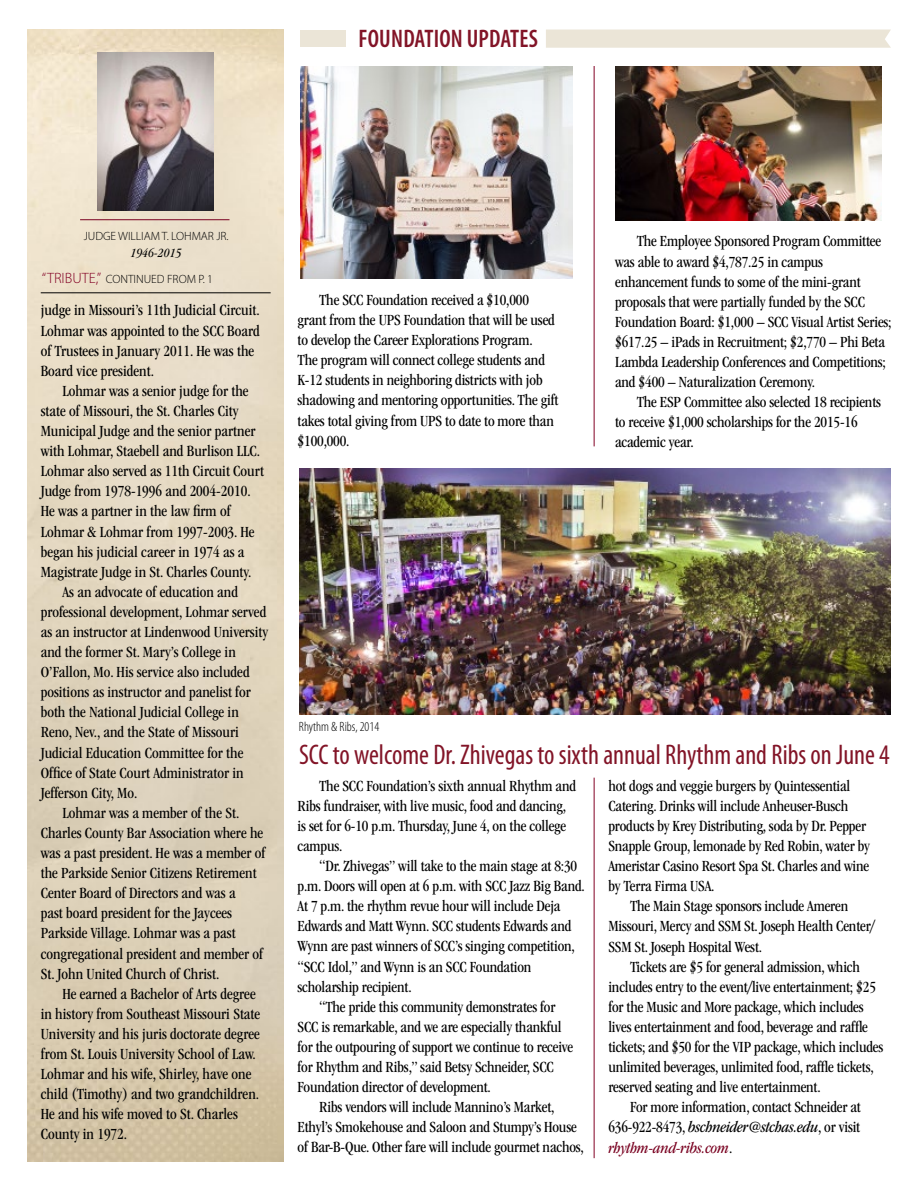
<style>
.page{position:relative;width:918px;height:1188px;background:#fff}
.page>*{position:absolute;margin:0;border:0;box-sizing:border-box;transform-origin:0 0}
.t1{font:condensed 28.5px "Myriad Pro";color:#821427;scale:.95 1}
.t2{font:600 condensed 25.5px "Myriad Pro";letter-spacing:.01em;color:#821427;scale:.95 1}
.t3{font:condensed 16.05px/20.1px "ITC Garamond Std";letter-spacing:-.01em;color:#000}
.t4{font:300 condensed 13.5px "Myriad Pro";color:#000}
.t5{font:italic condensed 13.05px "ITC Garamond Std";color:#000}
.t6{font:300 12px "Myriad Pro";color:#000}
.s1{font-size:15px;color:#820024}
.s2{font-style:italic}
.s3{font-style:italic;color:#790020}
</style>
<div class="page">
<img style="left:27px;top:30px;width:256px;height:1131px">
<hr style="left:594px;top:66px;width:1px;height:380px;background:#820024">
<img style="left:299px;top:468px;width:591px;height:247px">
<hr style="left:594px;top:778px;width:1px;height:380px;background:#820024">
<hr style="left:41px;top:292px;width:230px;height:1px;background:#000">
<div style="left:546px;top:30px;width:345px;height:18px;background:#ebe5d7"></div>
<div style="left:300px;top:30px;width:46px;height:17px;background:#ebe5d7"></div>
<img style="left:98px;top:53px;width:116px;height:157px">
<hr style="left:80px;top:219px;width:150px;height:1px;background:#790020">
<img style="left:300px;top:66px;width:273px;height:212px">
<img style="left:615px;top:66px;width:267px;height:154px">
<h2 class="t2" style="left:359px;top:23px;width:191px">FOUNDATION UPDATES</h2>
<p class="t6" style="left:84px;top:229px;width:65px">JUDGE WI LLIAM</p>
<p class="t6" style="left:162px;top:229px;width:38px">T. LO HMAR</p>
<p class="t6" style="left:216px;top:229px;width:14px">JR .</p>
<p class="t5" style="left:130px;top:245px;width:53px">1946-2015</p>
<p class="t6" style="left:42px;top:272px;width:140px"><span class="s1">“TRIBUTE,”</span> CONTINUED FROM</p>
<p class="t6" style="left:199px;top:272px;width:16px">P. 1</p>
<p class="t3" style="left:41px;top:300px;width:221px">judge in Missouri’s 11th Judicial Circuit.<br>Lohmar was appointed to the SCC Board of Trustees in January 2011. He was the Board vice president.</p>
<p class="t3" style="left:62px;top:381px;width:188px">Lohmar was a senior judge for the</p>
<p class="t3" style="left:41px;top:401px;width:199px">state of Missouri, the St. Charles City</p>
<p class="t3" style="left:41px;top:421px;width:216px">Municipal Judge and the senior partner</p>
<p class="t3" style="left:41px;top:441px;width:221px">with Lohmar, Staebell and Burlison LLC.</p>
<p class="t3" style="left:41px;top:461px;width:225px">Lohmar also served as 11th Circuit Court</p>
<p class="t3" style="left:41px;top:481px;width:212px">Judge from 1978-1996 and 2004-2010.</p>
<p class="t3" style="left:41px;top:501px;width:191px">He was a partner in the law firm of</p>
<p class="t3" style="left:41px;top:521px;width:215px">Lohmar &amp; Lohmar from 1997-2003. He</p>
<p class="t3" style="left:41px;top:542px;width:205px">began his judicial career in 1974 as a</p>
<p class="t3" style="left:41px;top:562px;width:212px">Magistrate Judge in St. Charles County.</p>
<p class="t3" style="left:62px;top:582px;width:177px">As an advocate of education and</p>
<p class="t3" style="left:41px;top:602px;width:227px">professional development, Lohmar served</p>
<p class="t3" style="left:41px;top:622px;width:229px">as an instructor at Lindenwood University</p>
<p class="t3" style="left:41px;top:642px;width:197px">and the former St. Mary’s College in</p>
<p class="t3" style="left:41px;top:662px;width:210px">O’Fallon, Mo. His service also included</p>
<p class="t3" style="left:41px;top:682px;width:212px">positions as instructor and panelist for</p>
<p class="t3" style="left:41px;top:702px;width:200px">both the National Judicial College in</p>
<p class="t3" style="left:41px;top:722px;width:200px">Reno, Nev., and the State of Missouri</p>
<p class="t3" style="left:41px;top:743px;width:204px">Judicial Education Committee for the</p>
<p class="t3" style="left:41px;top:763px;width:205px">Office of State Court Administrator in</p>
<p class="t3" style="left:41px;top:783px;width:98px">Jefferson City, Mo.</p>
<p class="t3" style="left:62px;top:803px;width:179px">Lohmar was a member of the St.</p>
<p class="t3" style="left:41px;top:823px;width:224px">Charles County Bar Association where he</p>
<p class="t3" style="left:41px;top:843px;width:226px">was a past president. He was a member of</p>
<p class="t3" style="left:41px;top:863px;width:217px">the Parkside Senior Citizens Retirement</p>
<p class="t3" style="left:41px;top:883px;width:196px">Center Board of Directors and was a</p>
<p class="t3" style="left:41px;top:903px;width:193px">past board president for the Jaycees</p>
<p class="t3" style="left:41px;top:923px;width:196px">Parkside Village. Lohmar was a past</p>
<p class="t3" style="left:41px;top:943px;width:224px">congregational president and member of</p>
<p class="t3" style="left:41px;top:964px;width:180px">St. John United Church of Christ.</p>
<p class="t3" style="left:62px;top:984px;width:195px">He earned a Bachelor of Arts degree</p>
<p class="t3" style="left:41px;top:1004px;width:221px">in history from Southeast Missouri State</p>
<p class="t3" style="left:41px;top:1024px;width:221px">University and his juris doctorate degree</p>
<p class="t3" style="left:41px;top:1044px;width:217px">from St. Louis University School of Law.</p>
<p class="t3" style="left:41px;top:1064px;width:212px">Lohmar and his wife, Shirley, have one</p>
<p class="t3" style="left:41px;top:1084px;width:220px">child (Timothy) and two grandchildren.</p>
<p class="t3" style="left:41px;top:1104px;width:199px">He and his wife moved to St. Charles</p>
<p class="t3" style="left:41px;top:1124px;width:88px">County in 1972.</p>
<p class="t3" style="left:298px;top:290px;width:262px;text-indent:22px">The SCC Foundation received a $10,000 grant from the UPS Foundation that will be used to develop the Career Explorations Program.<br>The program will connect college students and K-12 students in neighboring districts with job shadowing and mentoring opportunities. The gift takes total giving from UPS to date to more than $100,000.</p>
<p class="t3" style="left:615px;top:231px;width:278px;text-indent:22px">The Employee Sponsored Program Committee was able to award $4,787.25 in campus enhancement funds to some of the mini-grant proposals that were partially funded by the SCC Foundation Board: $1,000 – SCC Visual Artist Series; $617.25 – iPads in Recruitment; $2,770 – Phi Beta Lambda Leadership Conferences and Competitions; and $400 – Naturalization Ceremony.</p>
<p class="t3" style="left:615px;top:392px;width:268px;text-indent:22px">The ESP Committee also selected 18 recipients to receive $1,000 scholarships for the 2015-16 academic year.</p>
<p class="t4" style="left:299px;top:719px;width:82px">Rhythm &amp; Ribs, 2014</p>
<h1 class="t1" style="left:299px;top:737px;width:623px">SCC to welcome Dr. Zhivegas to sixth annual Rhythm and Ribs on June 4</h1>
<p class="t3" style="left:298px;top:776px;width:280px;text-indent:22px">The SCC Foundation’s sixth annual Rhythm and Ribs fundraiser, with live music, food and dancing, is set for 6-10 p.m. Thursday, June 4, on the college campus.</p>
<p class="t3" style="left:319px;top:856px;width:260px">“Dr. Zhivegas” will take to the main stage at 8:30</p>
<p class="t3" style="left:298px;top:876px;width:289px">p.m. Doors will open at 6 p.m. with SCC Jazz Big Band.</p>
<p class="t3" style="left:298px;top:896px;width:265px">At 7 p.m. the rhythm revue hour will include Deja</p>
<p class="t3" style="left:298px;top:916px;width:275px">Edwards and Matt Wynn. SCC students Edwards and</p>
<p class="t3" style="left:298px;top:936px;width:279px">Wynn are past winners of SCC’s singing competition,</p>
<p class="t3" style="left:298px;top:957px;width:235px">“SCC Idol,” and Wynn is an SCC Foundation</p>
<p class="t3" style="left:298px;top:977px;width:116px">scholarship recipient.</p>
<p class="t3" style="left:319px;top:997px;width:238px">“The pride this community demonstrates for</p>
<p class="t3" style="left:298px;top:1017px;width:266px">SCC is remarkable, and we are especially thankful</p>
<p class="t3" style="left:298px;top:1037px;width:277px">for the outpouring of support we continue to receive</p>
<p class="t3" style="left:298px;top:1057px;width:258px">for Rhythm and Ribs,” said Betsy Schneider, SCC</p>
<p class="t3" style="left:298px;top:1077px;width:195px">Foundation director of development.</p>
<p class="t3" style="left:319px;top:1097px;width:237px">Ribs vendors will include Mannino’s Market,</p>
<p class="t3" style="left:298px;top:1117px;width:281px">Ethyl’s Smokehouse and Saloon and Stumpy’s House</p>
<p class="t3" style="left:298px;top:1137px;width:288px">of Bar-B-Que. Other fare will include gourmet nachos,</p>
<p class="t3" style="left:608px;top:776px;width:263px">hot dogs and veggie burgers by Quintessential Catering. Drinks will include Anheuser-Busch products by Krey Distributing, soda by Dr. Pepper Snapple Group, lemonade by Red Robin, water by Ameristar Casino Resort Spa St. Charles and wine by Terra Firma USA.</p>
<p class="t3" style="left:608px;top:896px;width:268px;text-indent:22px">The Main Stage sponsors include Ameren<br>Missouri, Mercy and SSM St. Joseph Health Center/<br>SSM St. Joseph Hospital West.</p>
<p class="t3" style="left:608px;top:957px;width:276px;text-indent:22px">Tickets are $5 for general admission, which includes entry to the event/live entertainment; $25 for the Music and More package, which includes lives entertainment and food, beverage and raffle tickets; and $50 for the VIP package, which includes unlimited beverages, unlimited food, raffle tickets, reserved seating and live entertainment.</p>
<p class="t3" style="left:608px;top:1097px;width:254px;text-align:justify;text-indent:22px">For more information, contact Schneider at 636-922-8473, <span class="s2">bschneider@stchas.edu</span>, or visit <span class="s3">rhythm-and-ribs.com</span>.</p>
</div>
